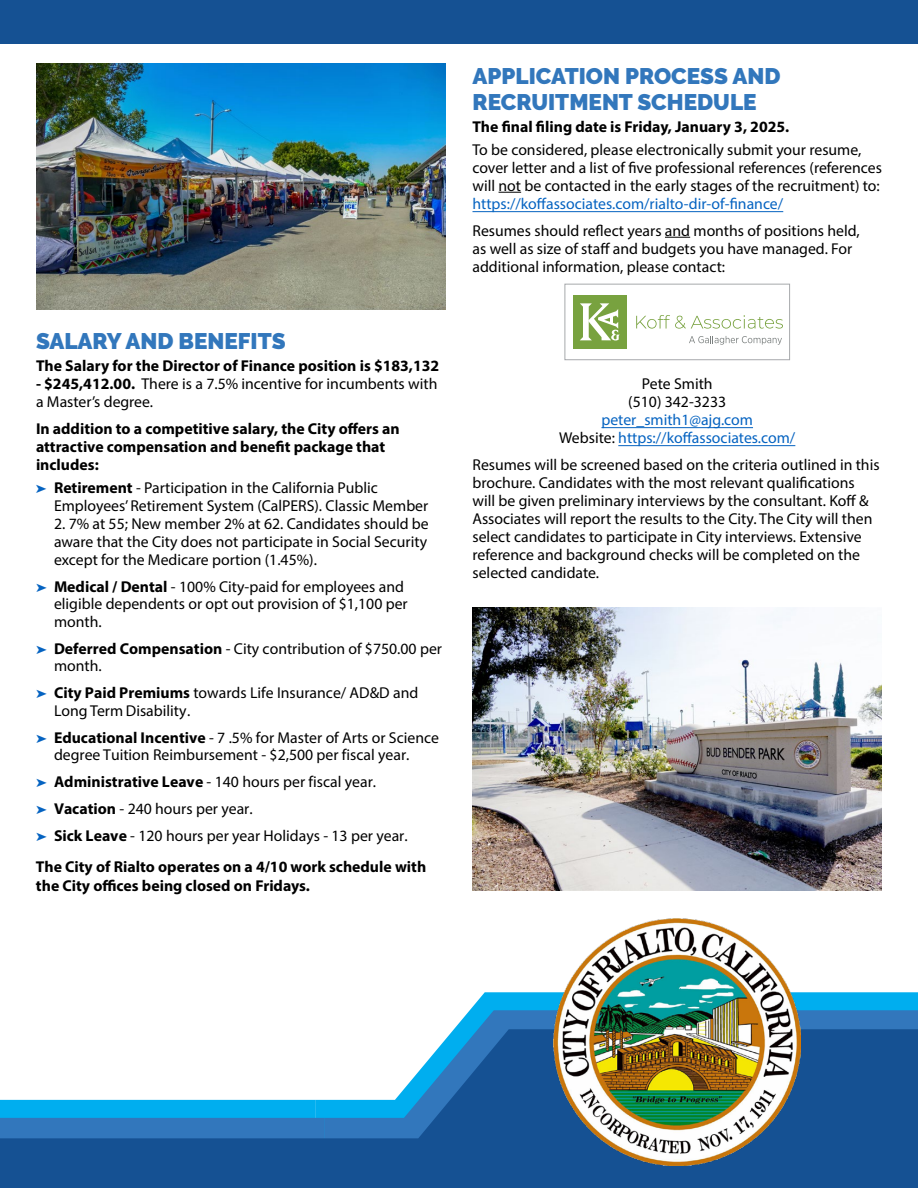
<style>
.page{position:relative;width:918px;height:1188px;background:#fff}
.page>*{position:absolute;margin:0;border:0;box-sizing:border-box;transform-origin:0 0}
.t1{font:900 22.5px/25.5px "Raleway";color:#3277bc}
.t2{font:15.75px/18px "Myriad Pro";color:#000}
.t3{font:700 15.75px/18px "Myriad Pro";color:#000}
.t4{font:15.75px/18px "Myriad Pro";color:#0563c1;text-align:center}
.s1{font-weight:700}
.s2{color:#0563c1}
.s3{color:#000}
</style>
<div class="page">
<svg style="left:499px;top:192px;width:22px;height:1px"></svg>
<hr style="left:472px;top:211px;width:311px;height:1px;background:#0563c1">
<svg style="left:665px;top:237px;width:25px;height:1px"></svg>
<hr style="left:601px;top:427px;width:152px;height:1px;background:#0563c1">
<hr style="left:618px;top:445px;width:177px;height:1px;background:#0563c1">
<svg style="left:689px;top:336px;width:93px;height:9px"></svg>
<div style="left:573px;top:295px;width:53px;height:53px;background:#78a23f"></div>
<svg style="left:580px;top:303px;width:40px;height:38px"></svg>
<svg style="left:636px;top:315px;width:147px;height:14px"></svg>
<div style="left:565px;top:284px;width:225px;height:76px;border:1px solid #a7a9ac"></div>
<div style="left:0;top:0;width:918px;height:43px;background:#155193"></div>
<svg style="left:470px;top:992px;width:448px;height:18px;background:#0db2ef"></svg>
<svg style="left:454px;top:1010px;width:464px;height:19px;background:#3382c4"></svg>
<svg style="left:0;top:1029px;width:918px;height:159px;fill:#155193"></svg>
<img style="left:554px;top:919px;width:247px;height:246px">
<img style="left:36px;top:63px;width:409px;height:247px">
<img style="left:472px;top:608px;width:410px;height:282px">
<h1 class="t1" style="left:36px;top:328px;width:251px">SALARY AND BENEFITS</h1>
<p class="t3" style="left:36px;top:357px;width:405px">The Salary for the Director of Finance position is $183,132</p>
<p class="t2" style="left:36px;top:375px;width:403px"><span class="s1">- $245,412.00.</span> There is a 7.5% incentive for incumbents with a Master’s degree.</p>
<p class="t3" style="left:36px;top:420px;width:365px">In addition to a competitive salary, the City offers an attractive compensation and benefit package that includes:</p>
<p class="t2" style="left:54px;top:478px;width:376px;text-indent:-18px"><span class="s2">➤</span> <span class="s1">Retirement</span> - Participation in the California Public<br>Employees’ Retirement System (CalPERS). Classic Member</p>
<p class="t2" style="left:54px;top:514px;width:376px;text-align:justify">2. 7% at 55; New member 2% at 62. Candidates should be aware that the City does not participate in Social Security except for the Medicare portion (1.45%).</p>
<p class="t2" style="left:54px;top:578px;width:355px;line-height:17.5px;text-indent:-18px"><span class="s2">➤</span> <span class="s1">Medical / Dental</span> - 100% City-paid for employees and eligible dependents or opt out provision of $1,100 per month.</p>
<p class="t2" style="left:54px;top:640px;width:390px;line-height:17.2px;text-indent:-18px"><span class="s2">➤</span> <span class="s1">Deferred Compensation</span> - City contribution of $750.00 per month.</p>
<p class="t2" style="left:54px;top:684px;width:366px;line-height:17.2px;text-indent:-18px"><span class="s2">➤</span> <span class="s1">City Paid Premiums</span> towards Life Insurance/ AD&amp;D and<br>Long Term Disability.</p>
<p class="t2" style="left:54px;top:728px;width:387px;line-height:17.2px;text-indent:-18px"><span class="s2">➤</span> <span class="s1">Educational Incentive</span> - 7 .5% for Master of Arts or Science degree Tuition Reimbursement - $2,500 per fiscal year.</p>
<p class="t2" style="left:36px;top:768px;width:373px;line-height:27px"><span class="s2">➤</span> <span class="s1">Administrative Leave</span> - 140 hours per fiscal year.<br><span class="s2">➤</span> <span class="s1">Vacation</span> - 240 hours per year.<br><span class="s2">➤</span> <span class="s1">Sick Leave</span> - 120 hours per year Holidays - 13 per year.</p>
<p class="t3" style="left:36px;top:857px;width:392px;line-height:18.9px">The City of Rialto operates on a 4/10 work schedule with the City offices being closed on Fridays.</p>
<h1 class="t1" style="left:472px;top:64px;width:310px">APPLICATION PROCESS AND<br>RECRUITMENT SCHEDULE</h1>
<p class="t3" style="left:472px;top:117px;width:318px">The final filing date is Friday, January 3, 2025.</p>
<p class="t2" style="left:472px;top:140px;width:411px">To be considered, please electronically submit your resume, cover letter and a list of five professional references (references will not be contacted in the early stages of the recruitment) to:</p>
<p class="t4" style="left:472px;top:194px;width:312px">https://koffassociates.com/rialto-dir-of-finance/</p>
<p class="t2" style="left:472px;top:221px;width:389px">Resumes should reflect years and months of positions held, as well as size of staff and budgets you have managed. For additional information, please contact:</p>
<p class="t2" style="left:628px;top:374px;width:99px;text-align:center">Pete Smith (510) 342-3233</p>
<p class="t4" style="left:559px;top:410px;width:238px">peter_smith1@ajg.com<br><span class="s3">Website:</span> https://koffassociates.com/</p>
<p class="t2" style="left:472px;top:455px;width:409px">Resumes will be screened based on the criteria outlined in this brochure. Candidates with the most relevant qualifications will be given preliminary interviews by the consultant. Koff &amp; Associates will report the results to the City. The City will then select candidates to participate in City interviews. Extensive reference and background checks will be completed on the selected candidate.</p>
</div>
